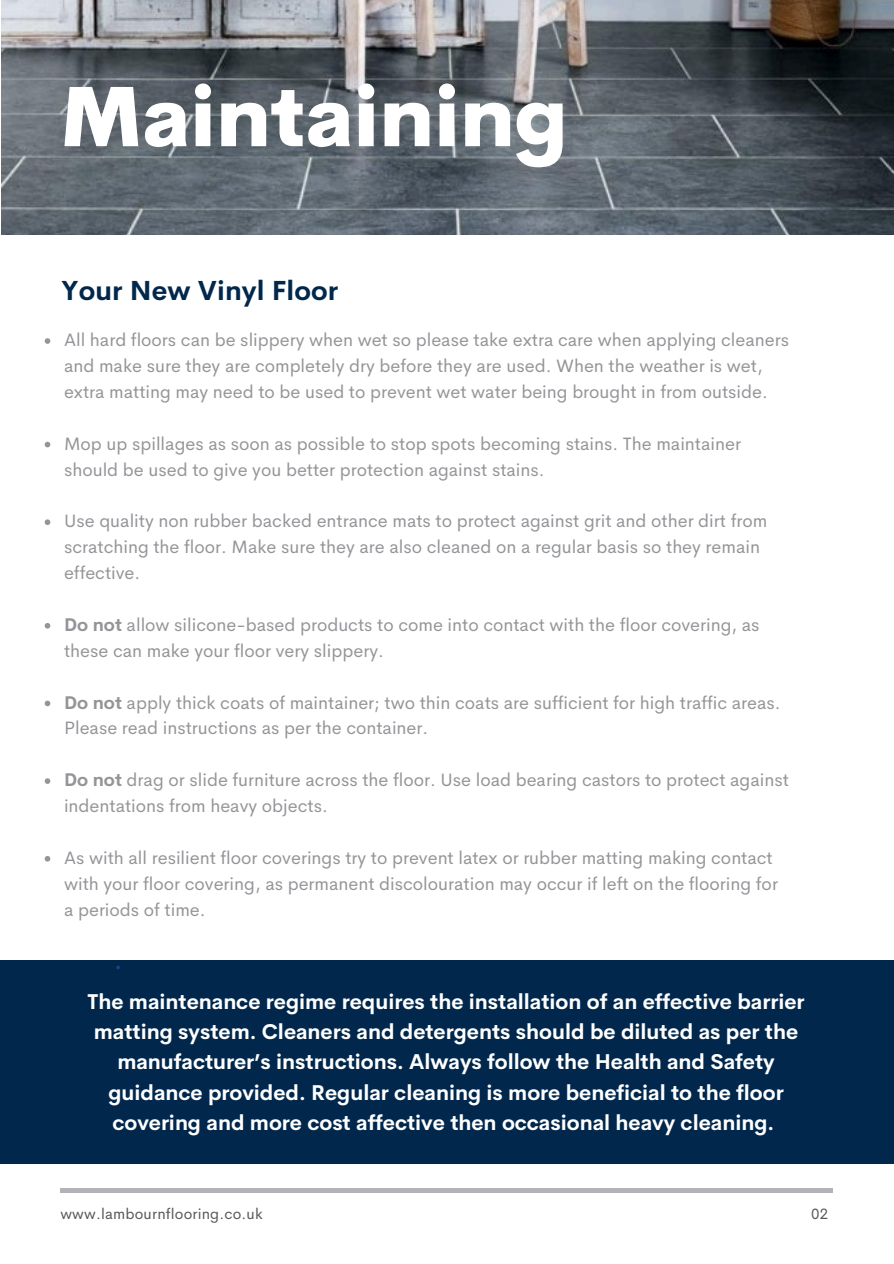
<style>
.page{position:relative;width:894px;height:1264px;background:#fff}
.page>*{position:absolute;margin:0;border:0;box-sizing:border-box;transform-origin:0 0}
.t1{font:800 82.5px "Cerebri Sans";letter-spacing:.005em;color:#fff}
.t2{font:700 27px "Cerebri Sans";letter-spacing:.005em;color:#01284c}
.t3{font:700 21px/30.5px "Cerebri Sans";color:#fff;text-align:center}
.t4{font:18px/25.8px "Cerebri Sans";color:#939598}
.t5{font:15px "Cerebri Sans";letter-spacing:.01em;color:#58585a}
.t6{font:15px "Open Sans";color:#26408f}
.s1{font-weight:700}
</style>
<div class="page">
<img style="left:1px;top:1px;width:891px;height:234px">
<hr style="left:60px;top:1188px;width:772px;height:4px;background:#b1b3b6">
<div style="left:0;top:960px;width:893px;height:203px;background:#01284c"></div>
<svg style="left:45px;top:338px;width:5px;height:6px"></svg>
<svg style="left:45px;top:442px;width:5px;height:5px"></svg>
<svg style="left:45px;top:519px;width:5px;height:6px"></svg>
<svg style="left:45px;top:623px;width:5px;height:5px"></svg>
<svg style="left:45px;top:700px;width:5px;height:6px"></svg>
<svg style="left:45px;top:778px;width:5px;height:6px"></svg>
<svg style="left:45px;top:856px;width:5px;height:5px"></svg>
<p class="t1" style="left:60px;top:64px;width:509px">Maintaining</p>
<h1 class="t2" style="left:62px;top:273px;width:278px">Your New Vinyl Floor</h1>
<p class="t4" style="left:64px;top:327px;width:726px">All hard floors can be slippery when wet so please take extra care when applying cleaners and make sure they are completely dry before they are used. When the weather is wet, extra matting may need to be used to prevent wet water being brought in from outside.</p>
<p class="t4" style="left:64px;top:430px;width:678px">Mop up spillages as soon as possible to stop spots becoming stains. The maintainer should be used to give you better protection against stains.</p>
<p class="t4" style="left:64px;top:508px;width:704px">Use quality non rubber backed entrance mats to protect against grit and other dirt from scratching the floor. Make sure they are also cleaned on a regular basis so they remain effective.</p>
<p class="t4" style="left:64px;top:611px;width:697px"><span class="s1">Do not</span> allow silicone-based products to come into contact with the floor covering, as these can make your floor very slippery.</p>
<h3 class="t4" style="left:64px;top:689px;width:718px"><span class="s1">Do not</span> apply thick coats of maintainer; two thin coats are sufficient for high traffic areas.<br>Please read instructions as per the container.</h3>
<p class="t4" style="left:64px;top:767px;width:726px"><span class="s1">Do not</span> drag or slide furniture across the floor. Use load bearing castors to protect against indentations from heavy objects.</p>
<p class="t4" style="left:64px;top:844px;width:715px">As with all resilient floor coverings try to prevent latex or rubber matting making contact with your floor covering, as permanent discolouration may occur if left on the flooring for a periods of time.</p>
<p class="t6" style="left:115px;top:956px;width:7px">•</p>
<h2 class="t3" style="left:87px;top:986px;width:718px">The maintenance regime requires the installation of an effective barrier matting system. Cleaners and detergents should be diluted as per the manufacturer’s instructions. Always follow the Health and Safety guidance provided. Regular cleaning is more beneficial to the floor covering and more cost affective then occasional heavy cleaning.</h2>
<p class="t5" style="left:60px;top:1204px;width:204px">www.lambournflooring.co.uk</p>
<p class="t5" style="left:811px;top:1204px;width:18px">02</p>
</div>
